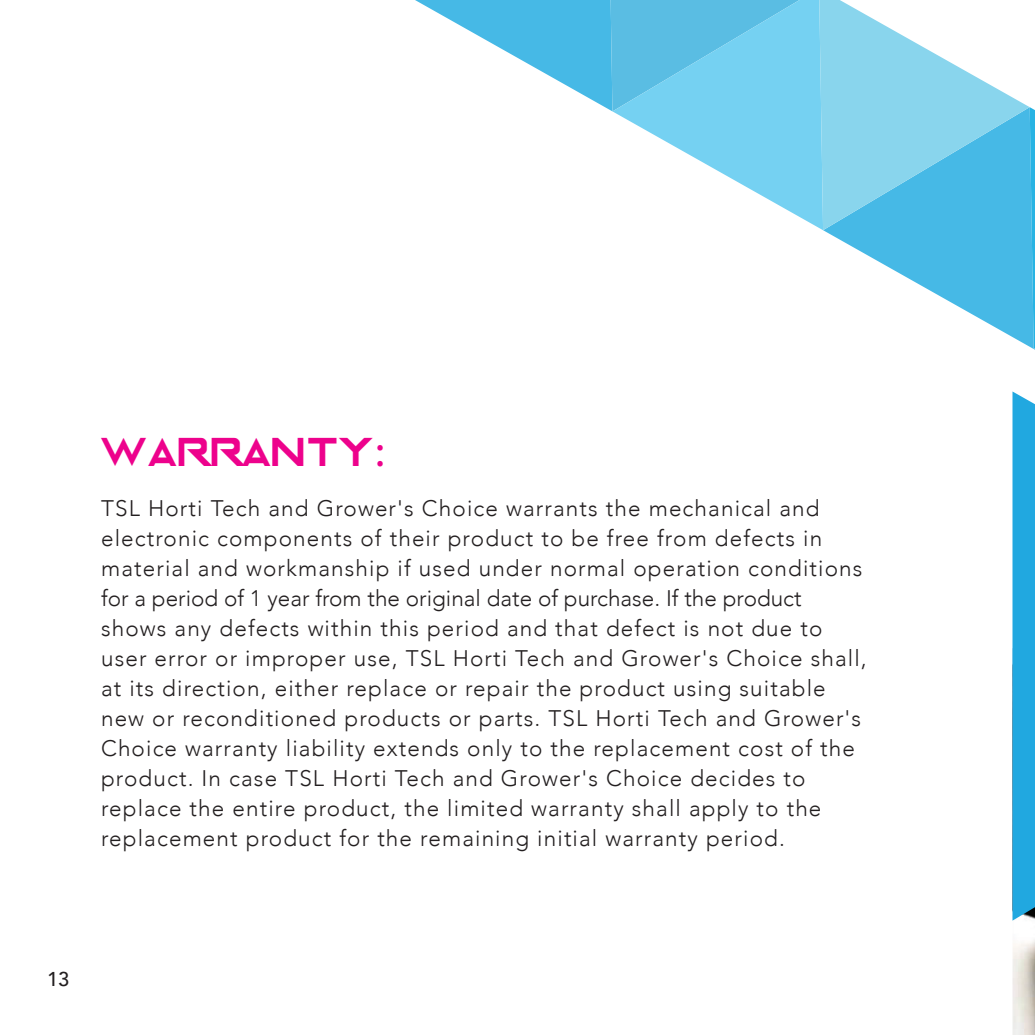
<style>
.page{position:relative;width:1035px;height:1035px;background:#fff}
.page>*{position:absolute;margin:0;border:0;box-sizing:border-box;transform-origin:0 0}
.t1{font:45px "Enter The Grid";letter-spacing:.05em;color:#ed028c}
.t2{font:300 22.5px/30px "Avenir";letter-spacing:.05em;color:#231f20}
.t3{font:500 20px "Avenir";color:#231f20}
.s1{font-family:"Myriad Pro"}
</style>
<div class="page">
<img style="left:1013px;top:940px;width:22px;height:95px">
<svg style="left:823px;top:230px;width:207px;height:117px"></svg>
<svg style="left:1030px;top:107px;width:5px;height:243px"></svg>
<svg style="left:1012px;top:391px;width:23px;height:530px;background:#28a9de"></svg>
<svg style="left:415px;top:0;width:197px;height:111px"></svg>
<svg style="left:612px;top:0;width:207px;height:228px;fill:#75d1f2"></svg>
<svg style="left:819px;top:0;width:211px;height:230px;fill:#89d5ed"></svg>
<p class="t1" style="left:101px;top:438px;width:285px">WARRANTY<span class="s1">:</span></p>
<p class="t2" style="left:101px;top:494px;width:767px">TSL Horti Tech and Grower's Choice warrants the mechanical and electronic components of their product to be free from defects in material and workmanship if used under normal operation conditions for a period of 1 year from the original date of purchase. If the product shows any defects within this period and that defect is not due to user error or improper use, TSL Horti Tech and Grower's Choice shall, at its direction, either replace or repair the product using suitable new or reconditioned products or parts. TSL Horti Tech and Grower's Choice warranty liability extends only to the replacement cost of the product. In case TSL Horti Tech and Grower's Choice decides to replace the entire product, the limited warranty shall apply to the replacement product for the remaining initial warranty period.</p>
<p class="t3" style="left:47px;top:961px;width:24px">13</p>
</div>
